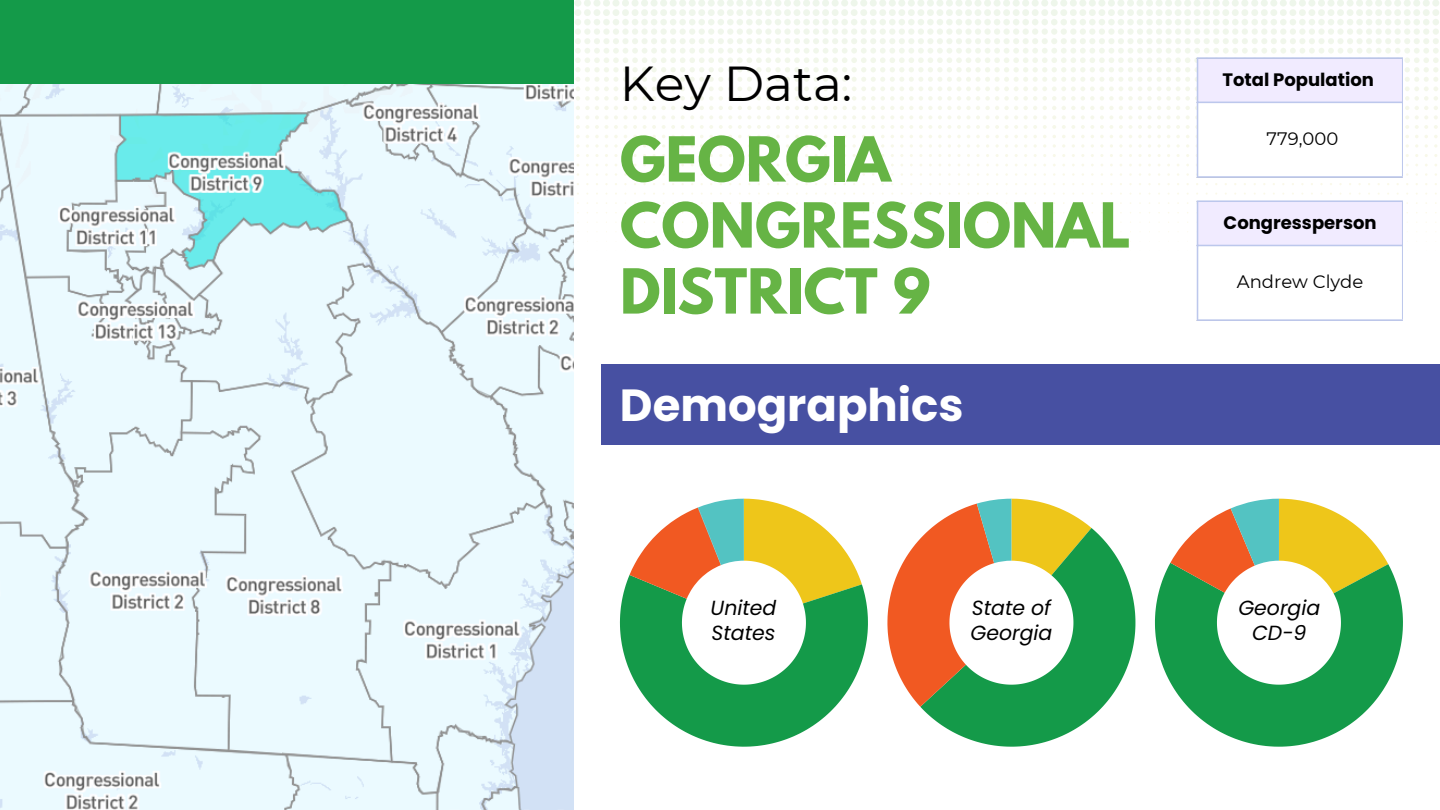
<style>
.page{position:relative;width:1440px;height:810px;background:#fff}
.page>*{position:absolute;margin:0;border:0;box-sizing:border-box;transform-origin:0 0}
.t1{font:700 55px/66px "League Spartan";color:#66b445}
.t2{font:49px "Montserrat";color:#000}
.t3{font:700 45px "Poppins";color:#fff}
.t4{font:italic 20.4px/25.5px "Poppins";color:#000}
.t5{font:700 18px "Poppins";color:#000}
.t6{font:18px "Montserrat";color:#000}
</style>
<div class="page">
<div style="left:0;top:0;width:573px;height:84px;background:#149a49"></div>
<img style="left:0;top:84px;width:574px;height:726px">
<svg style="left:573px;top:0;width:866px;height:260px"></svg>
<svg style="left:620px;top:499px;width:248px;height:248px"></svg>
<svg style="left:920px;top:528px;width:215px;height:219px;fill:#149a49"></svg>
<svg style="left:887px;top:499px;width:204px;height:208px"></svg>
<svg style="left:1155px;top:499px;width:248px;height:248px"></svg>
<div style="left:1197px;top:58px;width:206px;height:45px;background:#f1ebff"></div>
<div style="left:1197px;top:102px;width:206px;height:75px;background:#fff"></div>
<hr style="left:1402px;top:59px;width:1px;height:117px;background:#bcc7ec">
<hr style="left:1197px;top:59px;width:1px;height:117px;background:#bcc7ec">
<hr style="left:1197px;top:57px;width:206px;height:2px;background:#bcc7ec">
<hr style="left:1197px;top:102px;width:206px;height:1px;background:#bcc7ec">
<hr style="left:1197px;top:176px;width:206px;height:2px;background:#bcc7ec">
<div style="left:1197px;top:201px;width:206px;height:45px;background:#f1ebff"></div>
<div style="left:1197px;top:245px;width:206px;height:75px;background:#fff"></div>
<hr style="left:1402px;top:202px;width:1px;height:117px;background:#bcc7ec">
<hr style="left:1197px;top:202px;width:1px;height:117px;background:#bcc7ec">
<hr style="left:1197px;top:200px;width:206px;height:2px;background:#bcc7ec">
<hr style="left:1197px;top:245px;width:206px;height:1px;background:#bcc7ec">
<hr style="left:1197px;top:319px;width:206px;height:2px;background:#bcc7ec">
<div style="left:602px;top:364px;width:838px;height:82px;background:#4750a2"></div>
<p class="t2" style="left:620px;top:53px;width:234px">Key Data:</p>
<p class="t1" style="left:620px;top:133px;width:512px">GEORGIA<br>CONGRESSIONAL<br>DISTRICT 9</p>
<p class="t3" style="left:620px;top:374px;width:345px">Demographics</p>
<p class="t5" style="left:1223px;top:67px;width:153px">Total Population</p>
<p class="t6" style="left:1267px;top:128px;width:73px">779,000</p>
<h3 class="t5" style="left:1224px;top:210px;width:154px">Congressperson</h3>
<p class="t6" style="left:1237px;top:271px;width:128px">Andrew Clyde</p>
<p class="t4" style="left:711px;top:595px;width:67px">United<br>States</p>
<h1 class="t4" style="left:970px;top:595px;width:83px">State of<br>Georgia</h1>
<p class="t4" style="left:1238px;top:595px;width:83px;text-align:center">Georgia<br>CD-9</p>
</div>
